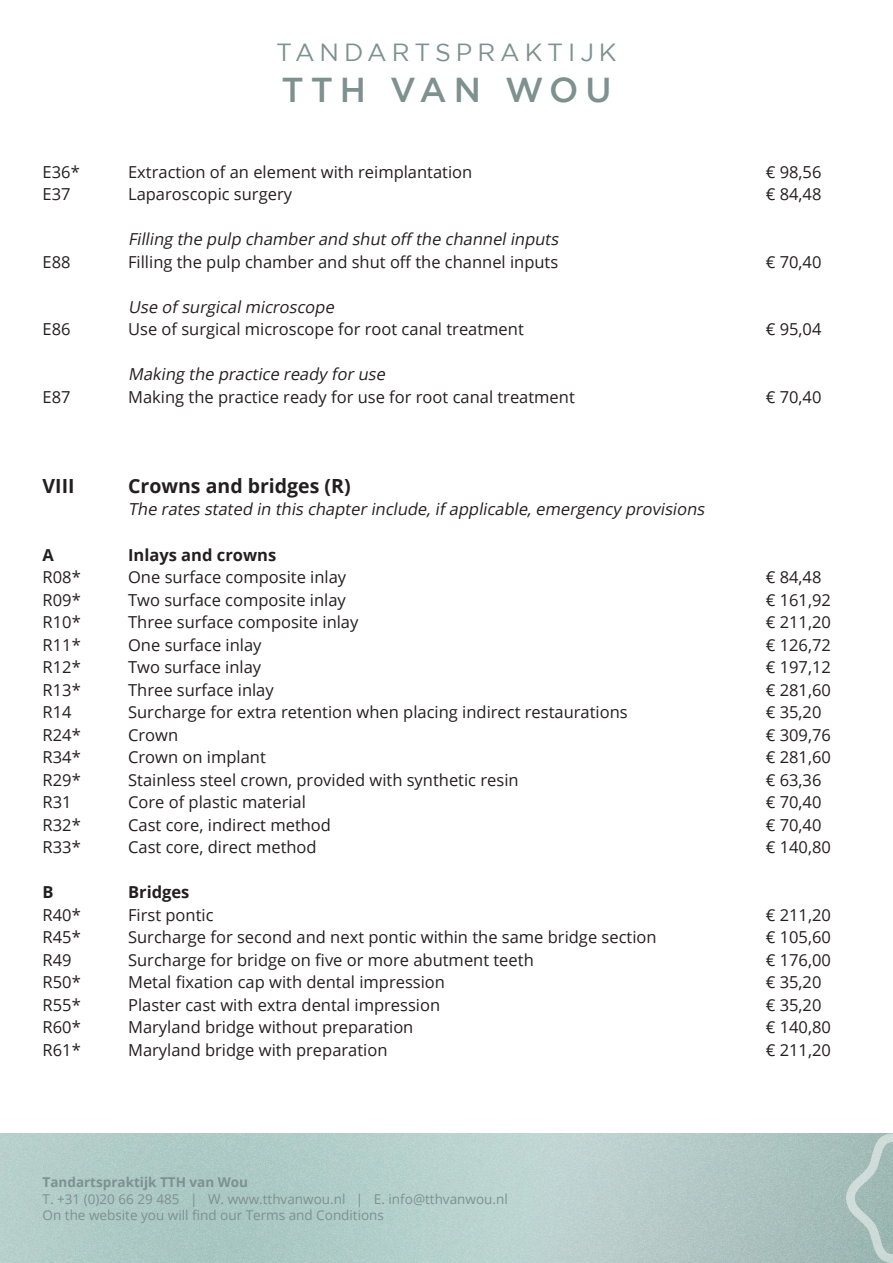
<style>
.page{position:relative;width:893px;height:1263px;background:#fff}
.page>*{position:absolute;margin:0;border:0;box-sizing:border-box;transform-origin:0 0}
.t1{font:500 34.5px "Gotham";letter-spacing:.2em;color:#7d918f}
.t2{font:24.75px "Gotham";letter-spacing:.2em;color:#7d918f}
.Body_text{font:700 19.5px "Open Sans";color:#231f20}
.Body_text-2{font:16.5px "Open Sans";color:#231f20}
.Body_text-3{font:italic 16.5px "Open Sans";color:#231f20}
.Body_text-4{font:700 16.5px "Open Sans";color:#231f20}
.t3{font:13.5px/16.5px "Open Sans";color:#7d918f}
.t4{font:700 13.5px "Open Sans";color:#7d918f}
</style>
<div class="page">
<img style="left:0;top:1133px;width:846px;height:130px">
<svg style="left:846px;top:1133px;width:47px;height:130px;background:#a9c0bc"></svg>
<h2 class="t2" style="left:276px;top:38px;width:342px">TANDARTSPRAKTIJK</h2>
<h1 class="t1" style="left:281px;top:71px;width:332px">TTH VAN WOU</h1>
<p class="Body_text-2" style="left:43px;top:161px;width:39px">E36*</p>
<p class="Body_text-2" style="left:128px;top:161px;width:346px">Extraction of an element with reimplantation</p>
<p class="Body_text-2" style="left:766px;top:161px;width:57px">€ 98,56</p>
<p class="Body_text-2" style="left:43px;top:183px;width:30px">E37</p>
<p class="Body_text-2" style="left:128px;top:183px;width:165px">Laparoscopic surgery</p>
<p class="Body_text-2" style="left:766px;top:183px;width:57px">€ 84,48</p>
<p class="Body_text-3" style="left:128px;top:228px;width:436px">Filling the pulp chamber and shut off the channel inputs</p>
<p class="Body_text-2" style="left:43px;top:251px;width:30px">E88</p>
<p class="Body_text-2" style="left:128px;top:251px;width:432px">Filling the pulp chamber and shut off the channel inputs</p>
<p class="Body_text-2" style="left:766px;top:251px;width:57px">€ 70,40</p>
<p class="Body_text-3" style="left:128px;top:296px;width:211px">Use of surgicalmicroscope</p>
<p class="Body_text-2" style="left:43px;top:318px;width:30px">E86</p>
<p class="Body_text-2" style="left:128px;top:318px;width:397px">Use of surgical microscope for root canal treatment</p>
<p class="Body_text-2" style="left:766px;top:318px;width:57px">€ 95,04</p>
<p class="Body_text-3" style="left:128px;top:363px;width:262px">Making the practice ready foruse</p>
<p class="Body_text-2" style="left:43px;top:386px;width:30px">E87</p>
<p class="Body_text-2" style="left:128px;top:386px;width:448px">Making the practice ready for use for root canal treatment</p>
<p class="Body_text-2" style="left:766px;top:386px;width:57px">€ 70,40</p>
<p class="Body_text" style="left:43px;top:472px;width:34px">VIII</p>
<p class="Body_text" style="left:128px;top:472px;width:224px">Crowns and bridges (R)</p>
<p class="Body_text-3" style="left:128px;top:498px;width:582px">The rates stated in this chapterinclude,if applicable,emergency provisions</p>
<p class="Body_text-4" style="left:43px;top:543px;width:13px">A</p>
<p class="Body_text-4" style="left:128px;top:543px;width:150px">Inlays and crowns</p>
<p class="Body_text-2" style="left:43px;top:566px;width:40px">R08*</p>
<p class="Body_text-2" style="left:128px;top:566px;width:220px">One surface composite inlay</p>
<p class="Body_text-2" style="left:766px;top:566px;width:57px">€ 84,48</p>
<p class="Body_text-2" style="left:43px;top:588px;width:40px">R09*</p>
<p class="Body_text-2" style="left:128px;top:588px;width:219px">Two surface composite inlay</p>
<p class="Body_text-2" style="left:766px;top:588px;width:67px">€ 161,92</p>
<p class="Body_text-2" style="left:43px;top:611px;width:40px">R10*</p>
<p class="Body_text-2" style="left:128px;top:611px;width:232px">Three surface composite inlay</p>
<p class="Body_text-2" style="left:766px;top:611px;width:67px">€ 211,20</p>
<p class="Body_text-2" style="left:43px;top:633px;width:40px">R11*</p>
<p class="Body_text-2" style="left:128px;top:633px;width:135px">One surface inlay</p>
<p class="Body_text-2" style="left:766px;top:633px;width:67px">€ 126,72</p>
<p class="Body_text-2" style="left:43px;top:656px;width:40px">R12*</p>
<p class="Body_text-2" style="left:128px;top:656px;width:135px">Two surface inlay</p>
<p class="Body_text-2" style="left:766px;top:656px;width:67px">€ 197,12</p>
<p class="Body_text-2" style="left:43px;top:678px;width:40px">R13*</p>
<p class="Body_text-2" style="left:128px;top:678px;width:147px">Three surface inlay</p>
<p class="Body_text-2" style="left:766px;top:678px;width:67px">€ 281,60</p>
<p class="Body_text-2" style="left:43px;top:701px;width:31px">R14</p>
<p class="Body_text-2" style="left:128px;top:701px;width:501px">Surcharge for extra retention when placing indirect restaurations</p>
<p class="Body_text-2" style="left:766px;top:701px;width:57px">€ 35,20</p>
<p class="Body_text-2" style="left:43px;top:723px;width:40px">R24*</p>
<p class="Body_text-2" style="left:128px;top:723px;width:52px">Crown</p>
<p class="Body_text-2" style="left:766px;top:723px;width:67px">€ 309,76</p>
<p class="Body_text-2" style="left:43px;top:746px;width:40px">R34*</p>
<p class="Body_text-2" style="left:128px;top:746px;width:139px">Crown on implant</p>
<p class="Body_text-2" style="left:766px;top:746px;width:67px">€ 281,60</p>
<p class="Body_text-2" style="left:43px;top:768px;width:40px">R29*</p>
<p class="Body_text-2" style="left:128px;top:768px;width:392px">Stainless steel crown, provided with synthetic resin</p>
<p class="Body_text-2" style="left:766px;top:768px;width:57px">€ 63,36</p>
<p class="Body_text-2" style="left:43px;top:791px;width:31px">R31</p>
<p class="Body_text-2" style="left:128px;top:791px;width:179px">Core of plastic material</p>
<p class="Body_text-2" style="left:766px;top:791px;width:57px">€ 70,40</p>
<p class="Body_text-2" style="left:43px;top:813px;width:40px">R32*</p>
<p class="Body_text-2" style="left:128px;top:813px;width:204px">Cast core, indirect method</p>
<p class="Body_text-2" style="left:766px;top:813px;width:57px">€ 70,40</p>
<p class="Body_text-2" style="left:43px;top:836px;width:40px">R33*</p>
<p class="Body_text-2" style="left:128px;top:836px;width:190px">Cast core, direct method</p>
<p class="Body_text-2" style="left:766px;top:836px;width:67px">€ 140,80</p>
<p class="Body_text-4" style="left:43px;top:880px;width:13px">B</p>
<p class="Body_text-4" style="left:128px;top:880px;width:63px">Bridges</p>
<p class="Body_text-2" style="left:43px;top:903px;width:40px">R40*</p>
<p class="Body_text-2" style="left:128px;top:903px;width:87px">First pontic</p>
<p class="Body_text-2" style="left:766px;top:903px;width:67px">€ 211,20</p>
<p class="Body_text-2" style="left:43px;top:926px;width:40px">R45*</p>
<p class="Body_text-2" style="left:128px;top:926px;width:530px">Surcharge for second and next pontic within the same bridge section</p>
<p class="Body_text-2" style="left:766px;top:926px;width:67px">€ 105,60</p>
<p class="Body_text-2" style="left:43px;top:948px;width:31px">R49</p>
<p class="Body_text-2" style="left:128px;top:948px;width:407px">Surcharge for bridge on five or more abutment teeth</p>
<p class="Body_text-2" style="left:766px;top:948px;width:67px">€ 176,00</p>
<p class="Body_text-2" style="left:43px;top:971px;width:40px">R50*</p>
<p class="Body_text-2" style="left:128px;top:971px;width:318px">Metal fixation cap with dental impression</p>
<p class="Body_text-2" style="left:766px;top:971px;width:57px">€ 35,20</p>
<p class="Body_text-2" style="left:43px;top:993px;width:40px">R55*</p>
<p class="Body_text-2" style="left:128px;top:993px;width:314px">Plaster cast with extra dental impression</p>
<p class="Body_text-2" style="left:766px;top:993px;width:57px">€ 35,20</p>
<p class="Body_text-2" style="left:43px;top:1016px;width:40px">R60*</p>
<p class="Body_text-2" style="left:128px;top:1016px;width:287px">Maryland bridge without preparation</p>
<p class="Body_text-2" style="left:766px;top:1016px;width:67px">€ 140,80</p>
<p class="Body_text-2" style="left:43px;top:1038px;width:40px">R61*</p>
<p class="Body_text-2" style="left:128px;top:1038px;width:261px">Maryland bridge with preparation</p>
<p class="Body_text-2" style="left:766px;top:1038px;width:67px">€ 211,20</p>
<p class="t4" style="left:43px;top:1173px;width:207px">Tandartspraktijk TTH van Wou</p>
<p class="t3" style="left:43px;top:1190px;width:467px">T. +31 (0)20 66 29 485 | W. www.tthvanwou.nl | E. info@tthvanwou.nl<br>On the website you will find our Terms and Conditions</p>
</div>
